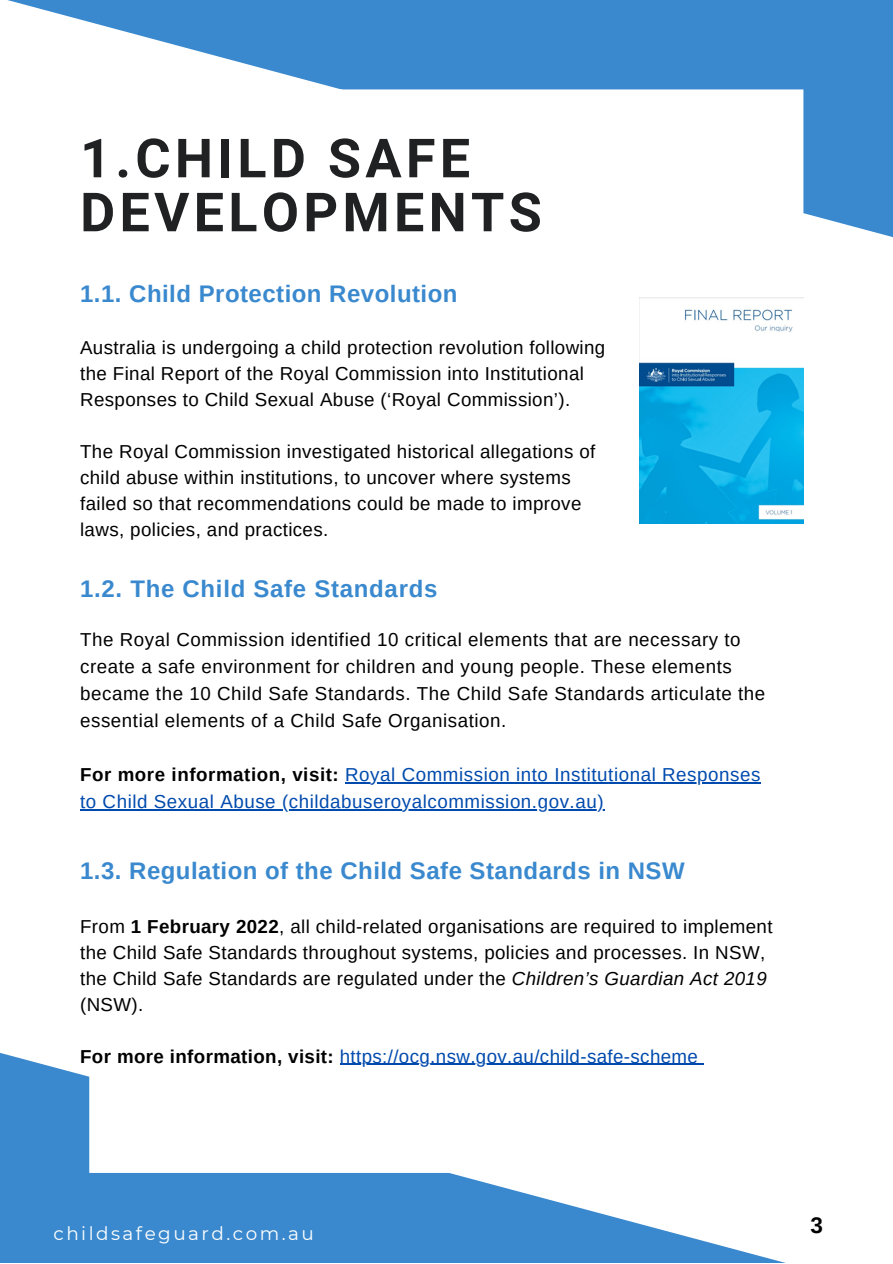
<style>
.page{position:relative;width:893px;height:1264px;background:#fff}
.page>*{position:absolute;margin:0;border:0;box-sizing:border-box;transform-origin:0 0}
.t1{font:700 54px/54px "Roboto";letter-spacing:.08em;color:#1f2122}
.t2{font:700 24px "Arimo";letter-spacing:.02em;color:#3a89cf}
.t3{font:700 22.5px "Arimo";color:#000}
.t4{font:18.75px/25.8px "Arimo";letter-spacing:.02em;color:#000}
.t5{font:18.75px/27px "Arimo";letter-spacing:.03em;color:#004aad}
.t6{font:18.45px "Montserrat";letter-spacing:.135em;color:#fff}
.s1{font-weight:700;color:#000}
.s2{font-weight:700}
.s3{font-style:italic}
</style>
<div class="page">
<svg style="left:0;top:1053px;width:782px;height:209px;fill:#3a89cf"></svg>
<svg style="left:89px;top:1053px;width:693px;height:119px"></svg>
<svg style="left:7px;top:0;width:885px;height:237px;fill:#3a89cf"></svg>
<svg style="left:89px;top:89px;width:714px;height:148px"></svg>
<img style="left:639px;top:297px;width:164px;height:226px">
<hr style="left:345px;top:782px;width:416px;height:1px;background:#004aad">
<hr style="left:80px;top:809px;width:524px;height:1px;background:#004aad">
<hr style="left:340px;top:1063px;width:358px;height:2px;background:#004aad">
<svg style="left:698px;top:1063px;width:6px;height:2px"></svg>
<h1 class="t1" style="left:80px;top:132px;width:463px">1.CHILD SAFE<br>DEVELOPMENTS</h1>
<p class="t2" style="left:80px;top:280px;width:379px">1.1. Child Protection Revolution</p>
<p class="t4" style="left:80px;top:335px;width:526px">Australia is undergoing a child protection revolution following the Final Report of the Royal Commission into Institutional<br>Responses to Child Sexual Abuse (‘Royal Commission’).</p>
<p class="t4" style="left:80px;top:438px;width:516px">The Royal Commission investigated historical allegations of child abuse within institutions, to uncover where systems failed so that recommendations could be made to improve laws, policies, and practices.</p>
<p class="t2" style="left:80px;top:575px;width:359px">1.2. The Child Safe Standards</p>
<p class="t4" style="left:80px;top:626px;width:686px;line-height:27px">The Royal Commission identified 10 critical elements that are necessary to create a safe environment for children and young people. These elements became the 10 Child Safe Standards. The Child Safe Standards articulate the essential elements of a Child Safe Organisation.</p>
<p class="t5" style="left:80px;top:761px;width:681px"><span class="s1">For more information, visit:</span> Royal Commission into Institutional Responses to Child Sexual Abuse (childabuseroyalcommission.gov.au)</p>
<p class="t2" style="left:80px;top:857px;width:606px">1.3. Regulation of the Child Safe Standards in NSW</p>
<p class="t4" style="left:80px;top:914px;width:694px">From <span class="s2">1 February 2022</span>, all child-related organisations are required to implement the Child Safe Standards throughout systems, policies and processes. In NSW, the Child Safe Standards are regulated under the <span class="s3">Children’s Guardian Act 2019 </span>(NSW).</p>
<p class="t5" style="left:80px;top:1042px;width:619px"><span class="s1">For more information, visit:</span> https://ocg.nsw.gov.au/child-safe-scheme</p>
<p class="t6" style="left:53px;top:1221px;width:262px">childsafeguard.com.au</p>
<p class="t3" style="left:810px;top:1212px;width:14px">3</p>
</div>
